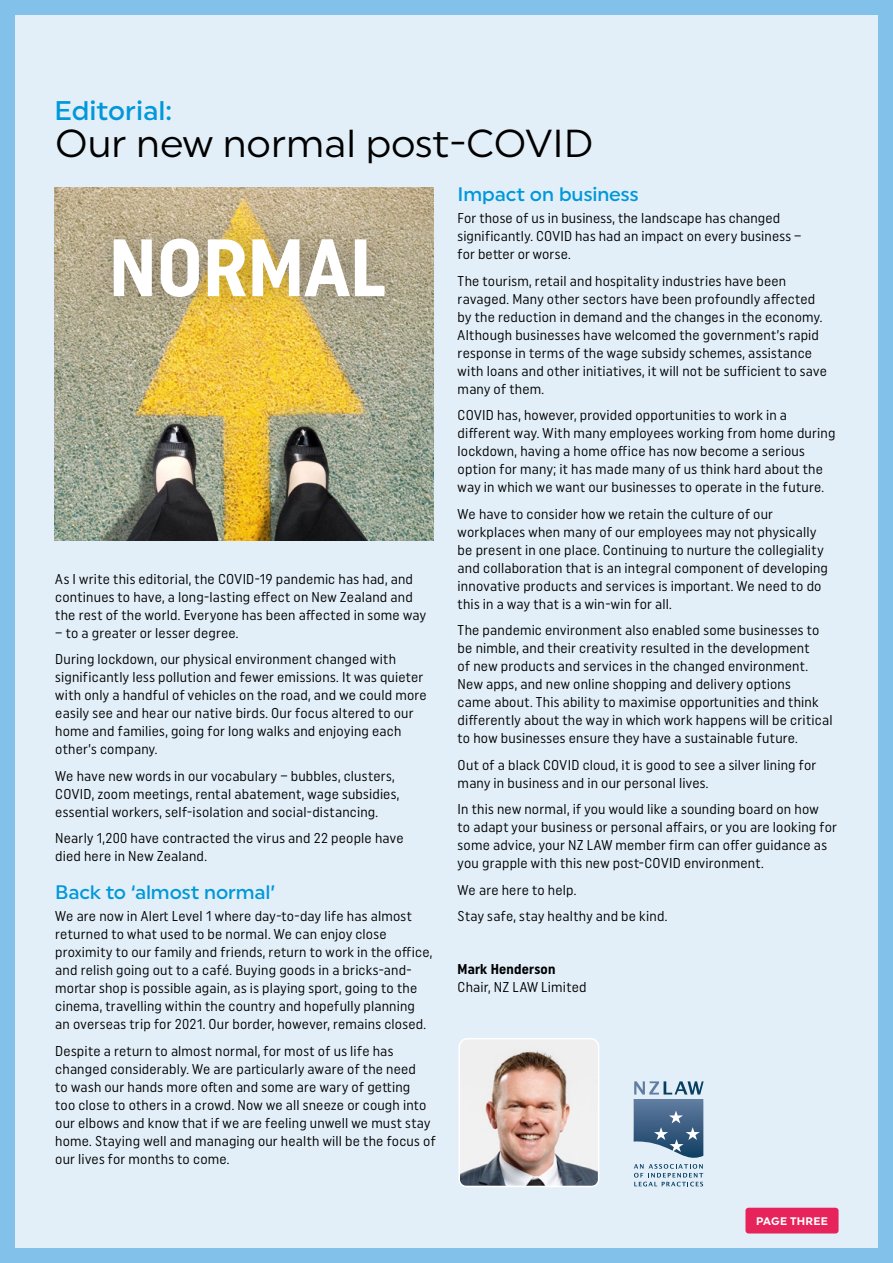
<style>
.page{position:relative;width:893px;height:1263px;background:#fff}
.page>*{position:absolute;margin:0;border:0;box-sizing:border-box;transform-origin:0 0}
.t1{font:700 81.15px "Uniform Condensed";color:#fff}
.t2{font:39px "Uniform";color:#000}
.t3{font:500 27px "Uniform";color:#0098da}
.t4{font:500 19.5px "Uniform";letter-spacing:-.005em;color:#0098da}
.t5{font:14.25px/18px "Uniform Condensed";letter-spacing:.015em;color:#000}
.t6{font:700 14.25px "Uniform Condensed";letter-spacing:.01em;color:#000}
.t7{font:700 10.95px "Uniform";letter-spacing:.02em;color:#fff}
</style>
<div class="page">
<div style="left:8px;top:8px;width:877px;height:1247px;background:#e2eff8"></div>
<div style="left:0;top:0;width:893px;height:1263px;border:15px solid #82c1ea"></div>
<div style="left:745px;top:1208px;width:93px;height:25px;background:#e6235a;border-radius:3px"></div>
<svg style="left:634px;top:1081px;width:70px;height:105px"></svg>
<img style="left:458px;top:1038px;width:142px;height:149px">
<img style="left:54px;top:187px;width:380px;height:353px">
<div style="left:87px;top:212px;width:324px;height:111px;background:#000;opacity:.26"></div>
<h3 class="t3" style="left:54px;top:94px;width:119px">Editorial:</h3>
<h2 class="t2" style="left:55px;top:120px;width:539px">Our new normal post-COVID</h2>
<h1 class="t1" style="left:109px;top:219px;width:278px">NORMAL</h1>
<p class="t5" style="left:55px;top:569px;width:372px">As I write this editorial, the COVID-19 pandemic has had, and continues to have, a long-lasting effect on New Zealand and the rest of the world. Everyone has been affected in some way</p>
<p class="t5" style="left:55px;top:619px;width:342px;line-height:26.5px">– to a greater or lesser degree.<br>During lockdown, our physical environment changed with</p>
<p class="t5" style="left:55px;top:668px;width:373px">significantly less pollution and fewer emissions. It was quieter with only a handful of vehicles on the road, and we could more easily see and hear our native birds. Our focus altered to our home and families, going for long walks and enjoying each other’s company.</p>
<p class="t5" style="left:55px;top:766px;width:346px">We have new words in our vocabulary – bubbles, clusters,<br>COVID, zoom meetings, rental abatement, wage subsidies, essential workers, self-isolation and social-distancing.</p>
<p class="t5" style="left:55px;top:829px;width:350px">Nearly 1,200 have contracted the virus and 22 people have died here in New Zealand.</p>
<h3 class="t4" style="left:55px;top:881px;width:221px">Back to ‘almost normal’</h3>
<p class="t5" style="left:55px;top:907px;width:378px">We are now in Alert Level 1 where day-to-day life has almost returned to what used to be normal. We can enjoy close proximity to our family and friends, return to work in the office, and relish going out to a café. Buying goods in a bricks-and&shy;mortar shop is possible again, as is playing sport, going to the cinema, travelling within the country and hopefully planning an overseas trip for 2021. Our border, however, remains closed.</p>
<p class="t5" style="left:55px;top:1042px;width:382px">Despite a return to almost normal, for most of us life has changed considerably. We are particularly aware of the need<br>to wash our hands more often and some are wary of getting<br>too close to others in a crowd. Now we all sneeze or cough into our elbows and know that if we are feeling unwell we must stay home. Staying well and managing our health will be the focus of our lives for months to come.</p>
<h3 class="t4" style="left:458px;top:183px;width:182px">Impact on business</h3>
<p class="t5" style="left:458px;top:209px;width:345px">For those of us in business, the landscape has changed significantly. COVID has had an impact on every business – for better or worse.</p>
<p class="t5" style="left:458px;top:272px;width:371px">The tourism, retail and hospitality industries have been ravaged. Many other sectors have been profoundly affected by the reduction in demand and the changes in the economy.<br>Although businesses have welcomed the government’s rapid response in terms of the wage subsidy schemes, assistance with loans and other initiatives, it will not be sufficient to save many of them.</p>
<p class="t5" style="left:458px;top:406px;width:379px">COVID has, however, provided opportunities to work in a different way. With many employees working from home during lockdown, having a home office has now become a serious option for many; it has made many of us think hard about the way in which we want our businesses to operate in the future.</p>
<p class="t5" style="left:458px;top:505px;width:372px">We have to consider how we retain the culture of our workplaces when many of our employees may not physically be present in one place. Continuing to nurture the collegiality and collaboration that is an integral component of developing innovative products and services is important. We need to do this in a way that is a win-win for all.</p>
<p class="t5" style="left:458px;top:621px;width:376px">The pandemic environment also enabled some businesses to be nimble, and their creativity resulted in the development<br>of new products and services in the changed environment.<br>New apps, and new online shopping and delivery options<br>came about. This ability to maximise opportunities and think differently about the way in which work happens will be critical to how businesses ensure they have a sustainable future.</p>
<p class="t5" style="left:458px;top:756px;width:360px">Out of a black COVID cloud, it is good to see a silver lining for many in business and in our personal lives.</p>
<p class="t5" style="left:458px;top:800px;width:381px">In this new normal, if you would like a sounding board on how<br>to adapt your business or personal affairs, or you are looking for some advice, your NZ LAW member firm can offer guidance as you grapple with this new post-COVID environment.</p>
<p class="t5" style="left:458px;top:876px;width:211px;line-height:26.5px">We are here to help.<br>Stay safe, stay healthy and be kind.</p>
<p class="t6" style="left:458px;top:961px;width:99px">Mark Henderson</p>
<p class="t5" style="left:458px;top:978px;width:130px">Chair, NZ LAW Limited</p>
<p class="t7" style="left:756px;top:1214px;width:74px">PAGE THREE</p>
</div>
